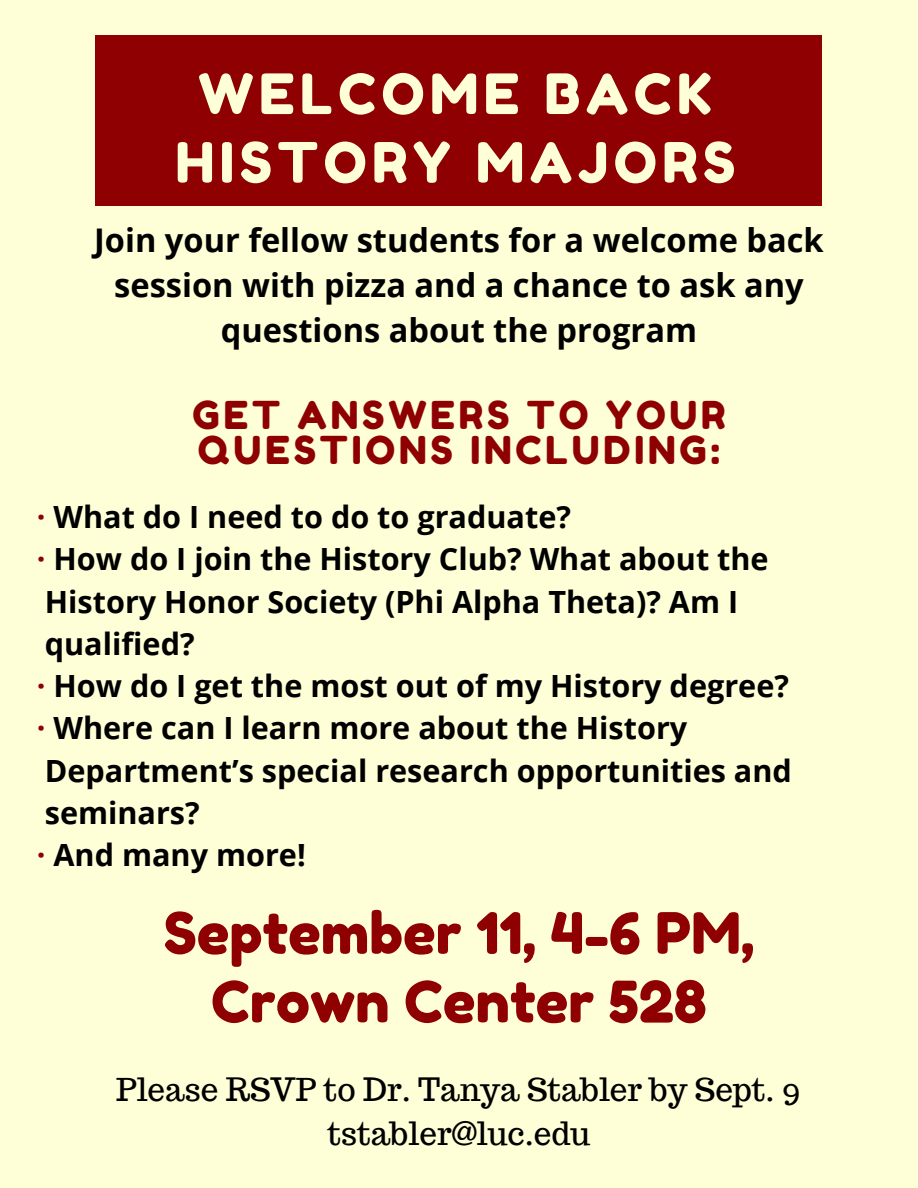
<style>
.page{position:relative;width:918px;height:1188px;background:#feffd7}
.page>*{position:absolute;margin:0;border:0;box-sizing:border-box;transform-origin:0 0}
.t1{font:57px/68.7px "Fredoka One";color:#8e0002;text-align:center}
.t2{font:55.5px/68.7px "Fredoka One";letter-spacing:.1em;color:#feffd7;text-align:center}
.t3{font:38.4px/35.4px "Fredoka One";letter-spacing:.1em;color:#8e0002}
.t4{font:700 32.55px/45px "Open Sans";color:#000;text-align:center}
.t5{font:31.5px/43.8px "Trocchi";color:#000;text-align:center}
.t6{font:700 30.6px/42.3px "Open Sans";color:#000}
.s1{color:#8e0002}
</style>
<div class="page">
<div style="left:95px;top:36px;width:727px;height:170px;background:#8e0002"></div>
<h2 class="t2" style="left:175px;top:59px;width:561px">WELCOME BACK<br>HISTORY MAJORS</h2>
<p class="t4" style="left:94px;top:217px;width:731px">Join your fellow students for a welcome back session with pizza and a chance to ask any questions about the program</p>
<p class="t3" style="left:192px;top:397px;width:535px">GET ANSWERS TO YOUR<br>QUESTIONS INCLUDING:</p>
<p class="t6" style="left:37px;top:495px;width:757px"><span class="s1">·</span> What do I need to do to graduate?<br><span class="s1">·</span> How do I join the History Club? What about the<br>History Honor Society (Phi Alpha Theta)? Am I qualified?<br><span class="s1">·</span> How do I get the most out of my History degree? <span class="s1">·</span> Where can I learn more about the History<br>Department’s special research opportunities and seminars?<br><span class="s1">·</span> And many more!</p>
<h1 class="t1" style="left:164px;top:898px;width:592px">September 11, 4-6 PM,<br>Crown Center 528</h1>
<p class="t5" style="left:116px;top:1068px;width:686px">Please RSVP to Dr. Tanya Stabler by Sept. 9 tstabler@luc.edu</p>
</div>
